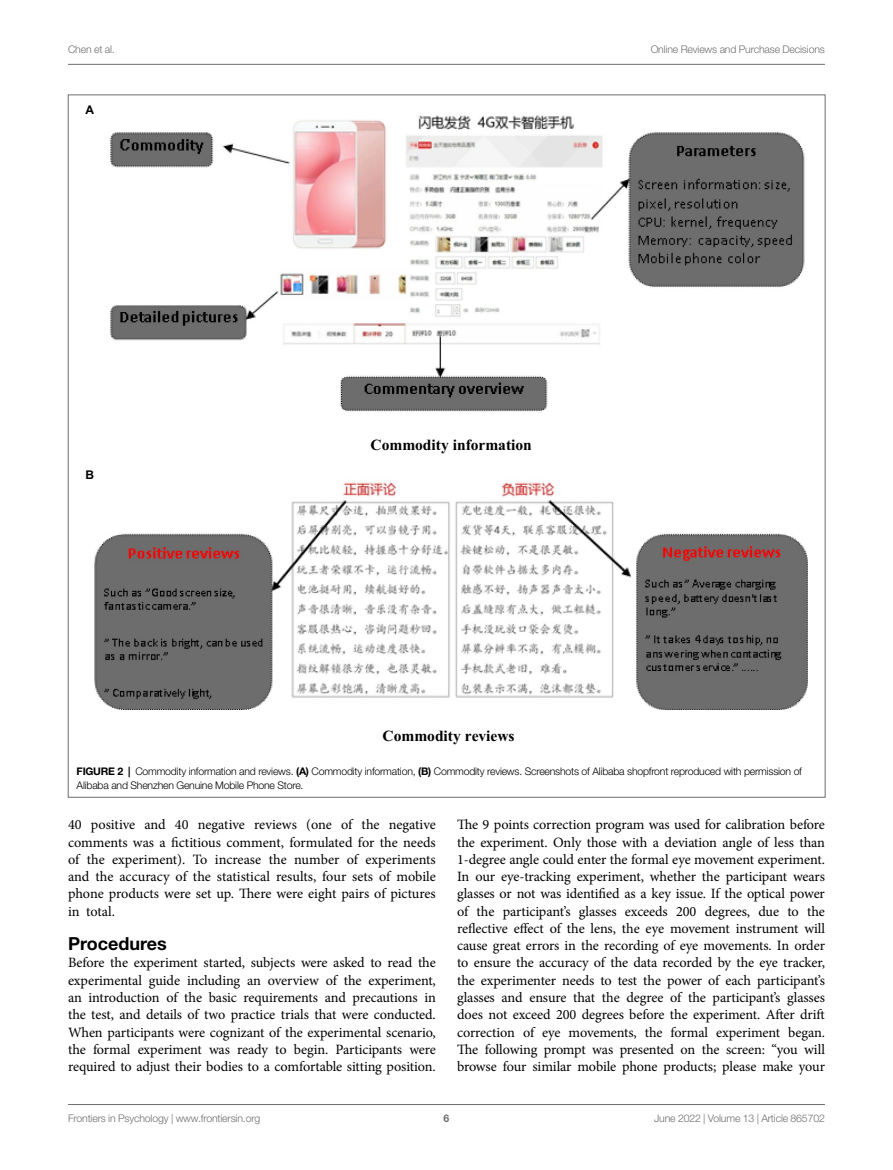
<style>
.page{position:relative;width:893px;height:1170px;background:#fff}
.page>*{position:absolute;margin:0;border:0;box-sizing:border-box;transform-origin:0 0}
.HEAD_2{font:700 18px "Helvetica Neue LT Std";color:#000}
.t1{font:700 15.45px "Times New Roman";color:#000}
.TEXT_FLUSH{font:14.25px/17.2px "Minion Pro";letter-spacing:-.01em;color:#000;text-align:justify}
.TEXT{font:14.25px/17.2px "Minion Pro";color:#000;text-align:justify}
.t2{font:700 12px "Arial";color:#000}
.FIG_LEG{font:300 10.5px/14.2px "Helvetica Neue LT Std";letter-spacing:-.02em;color:#000}
.t3{font:300 10.5px "Helvetica Neue LT Std";letter-spacing:-.015em;color:#6d6e71}
.t4{font:700 10.5px "Helvetica Neue LT Std";color:#6d6e71}
.s1{font-weight:700}
</style>
<div class="page">
<hr style="left:68px;top:64px;width:757px;height:1px;background:#6d6e71">
<hr style="left:68px;top:1104px;width:757px;height:1px;background:#6d6e71">
<img style="left:94px;top:115px;width:714px;height:594px">
<p class="t3" style="left:68px;top:42px;width:48px">Chen et al.</p>
<p class="t3" style="left:651px;top:42px;width:176px">Online Reviews and Purchase Decisions</p>
<p class="t2" style="left:85px;top:101px;width:10px">A</p>
<p class="t2" style="left:85px;top:466px;width:10px">B</p>
<p class="t1" style="left:371px;top:434px;width:163px">Commodity information</p>
<p class="t1" style="left:383px;top:724px;width:133px">Commodity reviews</p>
<p class="FIG_LEG" style="left:77px;top:763px;width:727px"><span class="s1">FIGURE 2 |</span> Commodity information and reviews. <span class="s1">(A)</span> Commodity information, <span class="s1">(B)</span> Commodity reviews. Screenshots of Alibaba shopfront reproduced with permission of<br>Alibaba and Shenzhen Genuine Mobile Phone Store.</p>
<p class="TEXT" style="left:68px;top:816px;width:369px">40 positive and 40 negative reviews (one of the negative comments was a fictitious comment, formulated for the needs of the experiment). To increase the number of experiments and the accuracy of the statistical results, four sets of mobile phone products were set up. There were eight pairs of pictures in total.</p>
<p class="HEAD_2" style="left:68px;top:932px;width:100px">Procedures</p>
<p class="TEXT_FLUSH" style="left:68px;top:954px;width:369px">Before the experiment started, subjects were asked to read the experimental guide including an overview of the experiment, an introduction of the basic requirements and precautions in the test, and details of two practice trials that were conducted.<br>When participants were cognizant of the experimental scenario, the formal experiment was ready to begin. Participants were required to adjust their bodies to a comfortable sitting position.</p>
<p class="TEXT_FLUSH" style="left:457px;top:816px;width:369px">The 9 points correction program was used for calibration before the experiment. Only those with a deviation angle of less than 1-degree angle could enter the formal eye movement experiment.<br>In our eye-tracking experiment, whether the participant wears glasses or not was identified as a key issue. If the optical power of the participant’s glasses exceeds 200 degrees, due to the reflective effect of the lens, the eye movement instrument will cause great errors in the recording of eye movements. In order to ensure the accuracy of the data recorded by the eye tracker, the experimenter needs to test the power of each participant’s glasses and ensure that the degree of the participant’s glasses does not exceed 200 degrees before the experiment. After drift correction of eye movements, the formal experiment began.<br>The following prompt was presented on the screen: “you will browse four similar mobile phone products; please make your</p>
<p class="t3" style="left:68px;top:1111px;width:194px">Frontiers in Psychology | www.frontiersin.org</p>
<p class="t4" style="left:444px;top:1111px;width:7px">6</p>
<p class="t3" style="left:654px;top:1111px;width:172px">June 2022 | Volume 13 | Article 865702</p>
</div>
